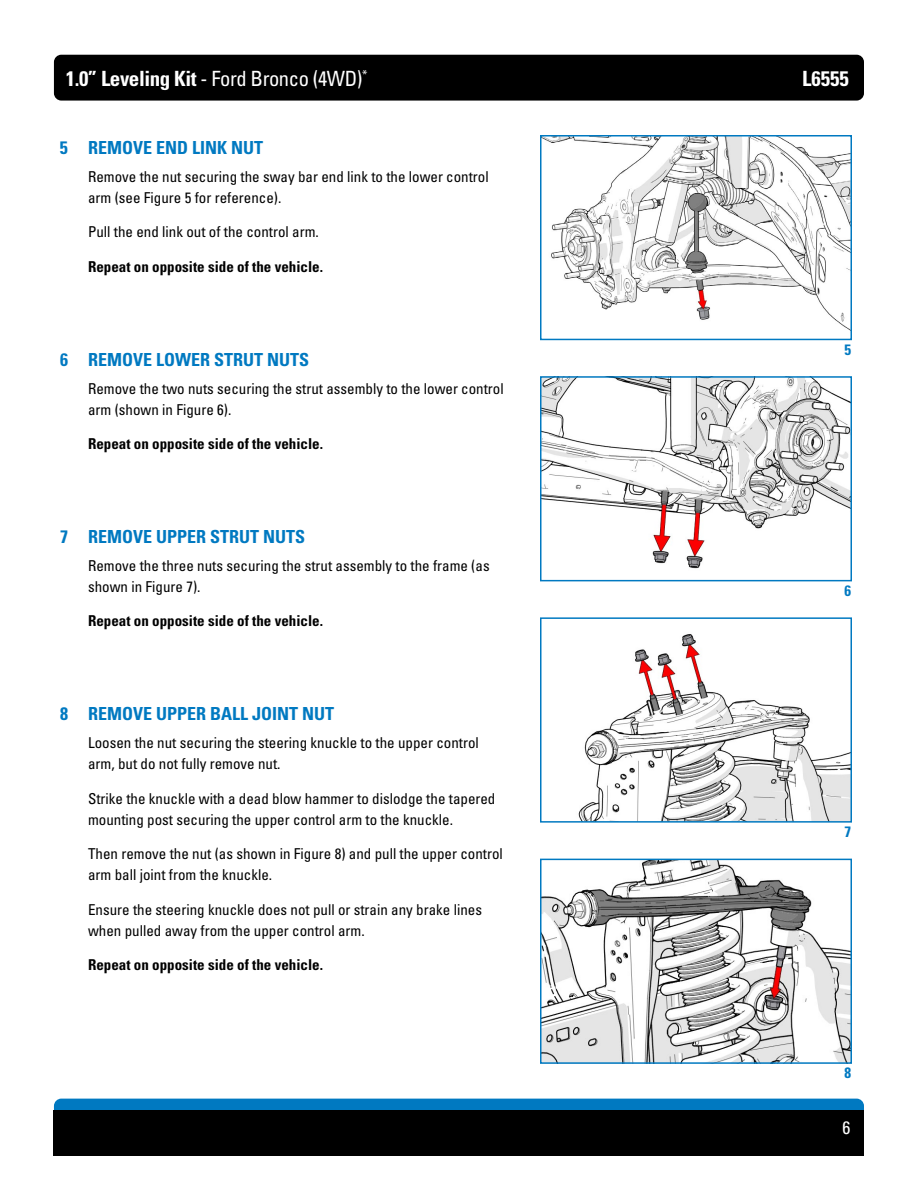
<style>
.page{position:relative;width:918px;height:1188px;background:#fff}
.page>*{position:absolute;margin:0;border:0;box-sizing:border-box;transform-origin:0 0}
.t1{font:condensed 21px "Univers LT Std";letter-spacing:-.02em;color:#fff}
.t2{font:700 condensed 21px "Univers LT Std";color:#fff}
.t3{font:700 condensed 18px "Univers LT Std";color:#0079c1}
.t4{font:condensed 18px "Univers LT Std";color:#fff}
.t5{font:condensed 15px/21px "Univers LT Std";color:#000}
.t6{font:700 condensed 15px "Univers LT Std";color:#000}
.t7{font:700 condensed 15px "Univers LT Std";color:#0079c1}
.s1{font-weight:700}
</style>
<div class="page">
<div style="left:54px;top:55px;width:810px;height:46px;background:#000;border-radius:7px"></div>
<div style="left:54px;top:1099px;width:810px;height:45px;background:#0079c1;border-radius:7px"></div>
<div style="left:54px;top:1110px;width:810px;height:46px;background:#000"></div>
<img style="left:578px;top:634px;width:271px;height:186px">
<div style="left:540px;top:617px;width:312px;height:206px;border:2px solid #0079c1"></div>
<img style="left:543px;top:379px;width:306px;height:190px">
<div style="left:540px;top:376px;width:312px;height:205px;border:2px solid #0079c1"></div>
<img style="left:543px;top:138px;width:306px;height:192px">
<div style="left:540px;top:135px;width:312px;height:205px;border:2px solid #0079c1"></div>
<img style="left:543px;top:862px;width:306px;height:199px">
<div style="left:540px;top:859px;width:312px;height:205px;border:2px solid #0079c1"></div>
<h1 class="t1" style="left:66px;top:65px;width:303px"><span class="s1">1.0” Leveling Kit</span> - Ford Bronco (4WD)<sup>*</sup></h1>
<h1 class="t2" style="left:802px;top:65px;width:48px">L6555</h1>
<p class="t3" style="left:60px;top:137px;width:205px">5 REMOVE END LINK NUT</p>
<p class="t5" style="left:88px;top:166px;width:402px">Remove the nut securing the sway bar end link to the lower control arm (see Figure 5 for reference).</p>
<p class="t5" style="left:88px;top:221px;width:232px">Pull the end link out of the control arm.</p>
<p class="t6" style="left:88px;top:257px;width:236px">Repeat on opposite side of the vehicle.</p>
<p class="t3" style="left:60px;top:348px;width:251px">6 REMOVE LOWER STRUT NUTS</p>
<p class="t5" style="left:88px;top:378px;width:417px">Remove the two nuts securing the strut assembly to the lower control arm (shown in Figure 6).</p>
<p class="t6" style="left:88px;top:435px;width:236px">Repeat on opposite side of the vehicle.</p>
<p class="t3" style="left:60px;top:526px;width:247px">7 REMOVE UPPER STRUT NUTS</p>
<p class="t5" style="left:88px;top:555px;width:403px">Remove the three nuts securing the strut assembly to the frame (as shown in Figure 7).</p>
<p class="t6" style="left:88px;top:612px;width:236px">Repeat on opposite side of the vehicle.</p>
<p class="t3" style="left:60px;top:703px;width:276px">8 REMOVE UPPER BALL JOINT NUT</p>
<p class="t5" style="left:88px;top:732px;width:392px">Loosen the nut securing the steering knuckle to the upper control arm, but do not fully remove nut.</p>
<p class="t5" style="left:88px;top:788px;width:409px">Strike the knuckle with a dead blow hammer to dislodge the tapered mounting post securing the upper control arm to the knuckle.</p>
<p class="t5" style="left:88px;top:843px;width:416px">Then remove the nut (as shown in Figure 8) and pull the upper control arm ball joint from the knuckle.</p>
<p class="t5" style="left:88px;top:899px;width:396px">Ensure the steering knuckle does not pull or strain any brake lines when pulled away from the upper control arm.</p>
<p class="t6" style="left:88px;top:956px;width:236px">Repeat on opposite side of the vehicle.</p>
<p class="t7" style="left:845px;top:340px;width:8px">5</p>
<p class="t7" style="left:845px;top:581px;width:8px">6</p>
<p class="t7" style="left:845px;top:823px;width:8px">7</p>
<p class="t7" style="left:845px;top:1064px;width:8px">8</p>
<p class="t4" style="left:843px;top:1116px;width:9px">6</p>
</div>
